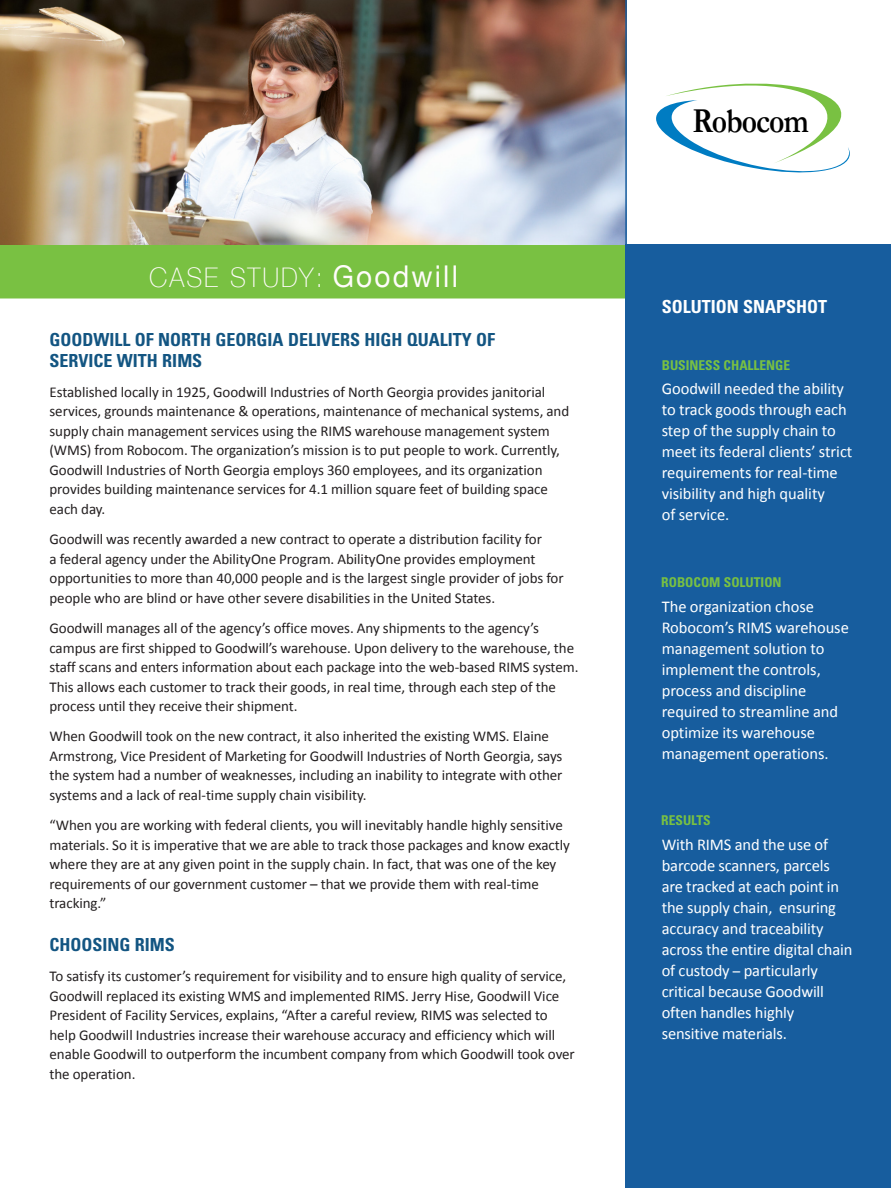
<style>
.page{position:relative;width:891px;height:1188px;background:#fff}
.page>*{position:absolute;margin:0;border:0;box-sizing:border-box;transform-origin:0 0}
.t1{font:700 35.4px "Garamond";letter-spacing:-.03em;color:#000;scale:.84 1}
.t2{font:100 27px "Helvetica Neue";letter-spacing:.08em;color:#fffcfb;scale:.96 1}
._02_Headline{font:700 condensed 18px/21px "Univers LT Std";color:#135582}
._08_Sidebar_Headline{font:700 condensed 18px "Univers LT Std";color:#fff}
._10_Sidebar_Text{font:16.5px/21px "Calibri";letter-spacing:-.01em;color:#fff}
._04_Body_Text{font:15px/19.5px "Calibri";letter-spacing:-.005em;color:#231f20}
._08_Sidebar_Headline-2{font:700 condensed 13.5px "Univers LT Std";color:#79c142}
.s1{font-weight:400;font-size:30px}
.s2{font-size:15px}
</style>
<div class="page">
<div style="left:0;top:245px;width:626px;height:54px;background:#79c142"></div>
<img style="left:1px;top:0;width:626px;height:245px">
<svg style="left:656px;top:83px;width:194px;height:90px"></svg>
<div style="left:626px;top:245px;width:265px;height:943px;background:#175d9e"></div>
<hr style="left:625px;top:0;width:2px;height:244px;background:#175d9e">
<p class="t2" style="left:149px;top:256px;width:323px">CASE STUDY: <span class="s1">Goodwill</span></p>
<p class="_02_Headline" style="left:50px;top:329px;width:447px">GOODWILL OF NORTH GEORGIA DELIVERS HIGH QUALITY OF<br>SERVICE WITH RIMS</p>
<p class="_04_Body_Text" style="left:50px;top:382px;width:521px">Established locally in 1925, Goodwill Industries of North Georgia provides janitorial services, grounds maintenance &amp; operations, maintenance of mechanical systems, and supply chain management services using the RIMS warehouse management system (WMS) from Robocom. The organization’s mission is to put people to work. Currently, Goodwill Industries of North Georgia employs 360 employees, and its organization provides building maintenance services for 4.1 million square feet of building space each day.</p>
<p class="_04_Body_Text" style="left:50px;top:530px;width:516px">Goodwill was recently awarded a new contract to operate a distribution facility for<br>a federal agency under the AbilityOne Program. AbilityOne provides employment opportunities to more than 40,000 people and is the largest single provider of jobs for people who are blind or have other severe disabilities in the United States.</p>
<p class="_04_Body_Text" style="left:50px;top:618px;width:531px">Goodwill manages all of the agency’s office moves. Any shipments to the agency’s campus are first shipped to Goodwill’s warehouse. Upon delivery to the warehouse, the staff scans and enters information about each package into the web-based RIMS system.<br>This allows each customer to track their goods, in real time, through each step of the process until they receive their shipment.</p>
<p class="_04_Body_Text" style="left:50px;top:727px;width:515px">When Goodwill took on the new contract, it also inherited the existing WMS. Elaine Armstrong, Vice President of Marketing for Goodwill Industries of North Georgia, says the system had a number of weaknesses, including an inability to integrate with other systems and a lack of real-time supply chain visibility.</p>
<p class="_04_Body_Text" style="left:50px;top:815px;width:522px">“When you are working with federal clients, you will inevitably handle highly sensitive materials. So it is imperative that we are able to track those packages and know exactly where they are at any given point in the supply chain. In fact, that was one of the key requirements of our government customer – that we provide them with real-time tracking.”</p>
<p class="_02_Headline" style="left:50px;top:934px;width:127px">CHOOSING RIMS</p>
<p class="_04_Body_Text" style="left:50px;top:966px;width:527px">To satisfy its customer’s requirement for visibility and to ensure high quality of service, Goodwill replaced its existing WMS and implemented RIMS. Jerry Hise, Goodwill Vice President of Facility Services, explains, “After a careful review, RIMS was selected to help Goodwill Industries increase their warehouse accuracy and efficiency which will enable Goodwill to outperform the incumbent company from which Goodwill took over the operation.</p>
<p class="t1" style="left:692px;top:99px;width:140px">Robocom</p>
<p class="_08_Sidebar_Headline" style="left:662px;top:296px;width:167px">SOLUTION SNAPSHOT</p>
<p class="_08_Sidebar_Headline-2" style="left:662px;top:357px;width:130px">BUSINESS CHALLENGE</p>
<p class="_10_Sidebar_Text" style="left:662px;top:378px;width:192px">Goodwill needed the ability to track goods through each step of the supply chain to meet its federal clients’ strict requirements for real-time visibility and high quality<br>of service.</p>
<p class="_08_Sidebar_Headline-2" style="left:661px;top:574px;width:122px">ROBOCOM SOLUTION</p>
<p class="_10_Sidebar_Text" style="left:662px;top:596px;width:189px">The organization chose<br>Robocom’s RIMS warehouse management solution to implement the controls, process and discipline required to streamline and optimize its warehouse management operations.</p>
<p class="_08_Sidebar_Headline-2" style="left:661px;top:812px;width:51px">RESULTS</p>
<p class="_10_Sidebar_Text" style="left:662px;top:834px;width:192px">With RIMS and the use of barcode scanners, parcels are tracked at each point in the supply chain, ensuring accuracy and traceability across the entire digital chain of custody <span class="s2">–</span> particularly critical because Goodwill often handles highly sensitive materials.</p>
</div>
